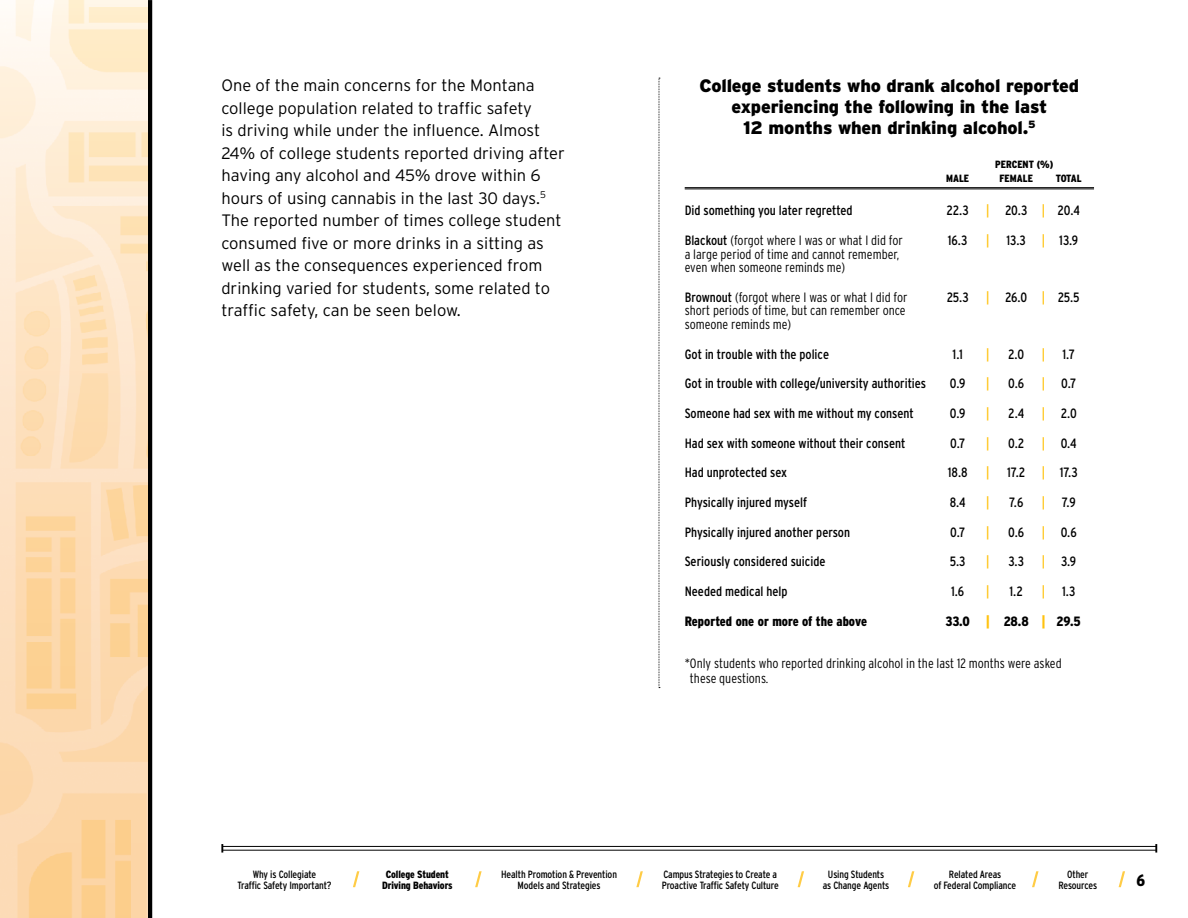
<style>
.page{position:relative;width:1188px;height:918px;background:#fff}
.page>*{position:absolute;margin:0;border:0;box-sizing:border-box;transform-origin:0 0}
.t1{font:900 18px/21px "Interstate";letter-spacing:-.01em;color:#000;text-align:center}
.Body{font:300 16.5px/22.5px "Interstate";color:#000}
.t2{font:900 condensed 16.5px "Interstate";color:#000}
.t3{font:condensed 13.5px "Interstate";color:#000}
.t4{font:300 condensed 13.5px/13.5px "Interstate";color:#000}
.t5{font:300 13.5px/15px "Interstate Condensed";color:#000}
.t6{font:900 condensed 13.5px "Interstate";color:#000}
.t7{font:condensed 13.5px "Interstate";color:#ffc20e}
.t8{font:condensed 10.5px/10.5px "Interstate";letter-spacing:-.01em;color:#000;text-align:center}
.t9{font:900 condensed 10.5px/10.5px "Interstate";letter-spacing:-.01em;color:#000;text-align:center}
.s1{color:#ffc20e}
.s2{font-weight:400}
</style>
<div class="page">
<svg style="left:147px;top:0;width:5px;height:918px;background:#322c24"></svg>
<hr style="left:222px;top:850px;width:934px;height:1px;background:#000">
<hr style="left:222px;top:846px;width:934px;height:1px;background:#000">
<svg style="left:1155px;top:844px;width:2px;height:9px"></svg>
<svg style="left:221px;top:844px;width:2px;height:9px"></svg>
<svg style="left:353px;top:871px;width:6px;height:16px"></svg>
<svg style="left:475px;top:871px;width:7px;height:16px"></svg>
<svg style="left:636px;top:871px;width:7px;height:16px"></svg>
<svg style="left:798px;top:871px;width:6px;height:16px"></svg>
<svg style="left:908px;top:871px;width:6px;height:16px"></svg>
<svg style="left:1119px;top:871px;width:6px;height:16px"></svg>
<svg style="left:1032px;top:871px;width:7px;height:16px"></svg>
<hr style="left:685px;top:187px;width:409px;height:1px;background:#000">
<hr style="left:685px;top:189px;width:409px;height:1px;background:#000">
<svg style="left:659px;top:78px;width:1px;height:610px"></svg>
<svg style="left:0;top:0;width:147px;height:918px;background:#fde0bc"></svg>
<p class="Body" style="left:221px;top:74px;width:345px">One of the main concerns for the Montana college population related to traffic safety<br>is driving while under the influence. Almost 24% of college students reported driving after having any alcohol and 45% drove within 6 hours of using cannabis in the last 30 days.<sup>5<br></sup>The reported number of times college student consumed five or more drinks in a sitting as well as the consequences experienced from drinking varied for students, some related to traffic safety, can be seen below.</p>
<p class="t1" style="left:700px;top:75px;width:381px">College students who drank alcohol reported experiencing the following in the last<br>12 months when drinking alcohol.<sup>5</sup></p>
<p class="t9" style="left:995px;top:159px;width:60px">PERCENT (%)</p>
<p class="t9" style="left:946px;top:173px;width:25px">MALE</p>
<p class="t9" style="left:999px;top:173px;width:35px">FEMALE</p>
<p class="t9" style="left:1056px;top:173px;width:27px">TOTAL</p>
<p class="t3" style="left:685px;top:203px;width:169px">Did something you later regretted</p>
<p class="t3" style="left:947px;top:203px;width:24px">22.3</p>
<p class="t3" style="left:986px;top:203px;width:95px"><span class="s1">|</span> 20.3 <span class="s1">|</span> 20.4</p>
<p class="t4" style="left:685px;top:234px;width:220px"><span class="s2">Blackout</span> (forgot where I was or what I did for</p>
<p class="t3" style="left:948px;top:233px;width:21px">16.3</p>
<p class="t7" style="left:986px;top:233px;width:5px">|</p>
<p class="t3" style="left:1007px;top:233px;width:73px">13.3 <span class="s1">|</span> 13.9</p>
<p class="t4" style="left:685px;top:247px;width:216px">a large period of time and cannot remember, even when someone reminds me)</p>
<p class="t4" style="left:685px;top:290px;width:224px"><span class="s2">Brownout</span> (forgot where I was or what I did for</p>
<p class="t3" style="left:947px;top:290px;width:23px">25.3</p>
<p class="t3" style="left:986px;top:290px;width:95px"><span class="s1">|</span> 26.0 <span class="s1">|</span> 25.5</p>
<p class="t4" style="left:685px;top:304px;width:223px">short periods of time, but can remember once someone reminds me)</p>
<p class="t3" style="left:685px;top:346px;width:146px">Got in trouble with the police</p>
<p class="t3" style="left:953px;top:346px;width:12px">1.1</p>
<p class="t7" style="left:986px;top:346px;width:5px">|</p>
<p class="t3" style="left:1008px;top:346px;width:18px">2.0</p>
<p class="t7" style="left:1042px;top:346px;width:5px">|</p>
<p class="t3" style="left:1063px;top:346px;width:14px">1.7</p>
<p class="t3" style="left:685px;top:376px;width:243px">Got in trouble with college/university authorities</p>
<p class="t3" style="left:950px;top:376px;width:17px">0.9</p>
<p class="t7" style="left:986px;top:376px;width:5px">|</p>
<p class="t3" style="left:1008px;top:376px;width:17px">0.6</p>
<p class="t3" style="left:1042px;top:376px;width:36px"><span class="s1">|</span> 0.7</p>
<p class="t3" style="left:685px;top:406px;width:231px">Someone had sex with me without my consent</p>
<p class="t3" style="left:950px;top:406px;width:17px">0.9</p>
<p class="t7" style="left:986px;top:406px;width:5px">|</p>
<p class="t3" style="left:1008px;top:406px;width:17px">2.4</p>
<p class="t3" style="left:1042px;top:406px;width:37px"><span class="s1">|</span> 2.0</p>
<p class="t3" style="left:685px;top:435px;width:222px">Had sex with someone without their consent</p>
<p class="t3" style="left:950px;top:435px;width:17px">0.7</p>
<p class="t7" style="left:986px;top:435px;width:5px">|</p>
<p class="t3" style="left:1008px;top:435px;width:18px">0.2</p>
<p class="t3" style="left:1042px;top:435px;width:36px"><span class="s1">|</span> 0.4</p>
<p class="t3" style="left:685px;top:465px;width:104px">Had unprotected sex</p>
<p class="t3" style="left:948px;top:465px;width:21px">18.8</p>
<p class="t7" style="left:986px;top:465px;width:5px">|</p>
<p class="t3" style="left:1007px;top:465px;width:72px">17.2 <span class="s1">|</span> 17.3</p>
<p class="t3" style="left:685px;top:495px;width:124px">Physically injured myself</p>
<p class="t3" style="left:950px;top:495px;width:17px">8.4</p>
<p class="t7" style="left:986px;top:495px;width:5px">|</p>
<p class="t3" style="left:1009px;top:495px;width:16px">7.6</p>
<p class="t3" style="left:1042px;top:495px;width:35px"><span class="s1">|</span> 7.9</p>
<p class="t3" style="left:685px;top:524px;width:167px">Physically injured another person</p>
<p class="t3" style="left:950px;top:524px;width:17px">0.7</p>
<p class="t7" style="left:986px;top:524px;width:5px">|</p>
<p class="t3" style="left:1008px;top:524px;width:17px">0.6</p>
<p class="t3" style="left:1042px;top:524px;width:36px"><span class="s1">|</span> 0.6</p>
<p class="t3" style="left:685px;top:554px;width:142px">Seriously considered suicide</p>
<p class="t3" style="left:950px;top:554px;width:17px">5.3</p>
<p class="t7" style="left:986px;top:554px;width:5px">|</p>
<p class="t3" style="left:1008px;top:554px;width:17px">3.3</p>
<p class="t3" style="left:1042px;top:554px;width:36px"><span class="s1">|</span> 3.9</p>
<p class="t3" style="left:685px;top:584px;width:104px">Needed medical help</p>
<p class="t3" style="left:951px;top:584px;width:15px">1.6</p>
<p class="t7" style="left:986px;top:584px;width:5px">|</p>
<p class="t3" style="left:1010px;top:584px;width:15px">1.2</p>
<p class="t7" style="left:1042px;top:584px;width:5px">|</p>
<p class="t3" style="left:1062px;top:584px;width:15px">1.3</p>
<p class="t6" style="left:685px;top:614px;width:184px">Reported one or more of the above</p>
<p class="t6" style="left:945px;top:614px;width:137px">33.0 <span class="s1">|</span> 28.8 <span class="s1">|</span> 29.5</p>
<p class="t5" style="left:690px;top:655px;width:373px;text-indent:-5px">*Only students who reported drinking alcohol in the last 12 months were asked these questions.</p>
<p class="t8" style="left:238px;top:869px;width:95px">Why is Collegiate<br>Traffic Safety Important?</p>
<p class="t8" style="left:501px;top:869px;width:117px">Health Promotion &amp; Prevention<br>Models and Strategies</p>
<p class="t8" style="left:662px;top:869px;width:119px;text-align:left">Campus Strategies to Create a<br>Proactive Traffic Safety Culture</p>
<p class="t8" style="left:823px;top:869px;width:68px">Using Students as Change Agents</p>
<p class="t8" style="left:934px;top:869px;width:84px">Related Areas<br>of Federal Compliance</p>
<p class="t8" style="left:1058px;top:869px;width:40px">Other<br>Resources</p>
<p class="t9" style="left:382px;top:869px;width:72px">College Student<br>Driving Behaviors</p>
<p class="t2" style="left:1136px;top:871px;width:10px">6</p>
</div>
